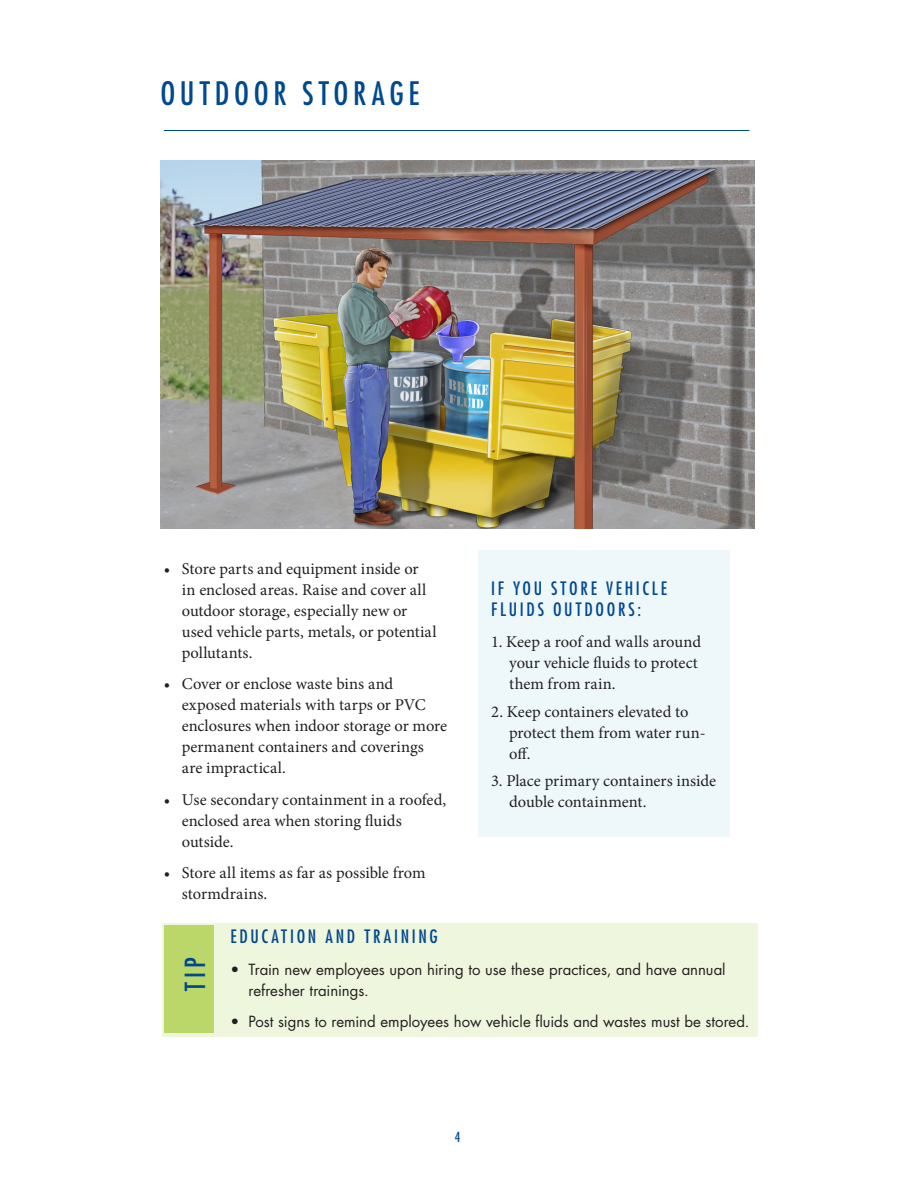
<style>
.page{position:relative;width:918px;height:1188px;background:#fff}
.page>*{position:absolute;margin:0;border:0;box-sizing:border-box;transform-origin:0 0}
._8_Bold_Blue_Bodycop{font:500 condensed 31.5px "Futura LT Pro";letter-spacing:.145em;color:#01498e}
._8_Bold_Blue_Bodycop-2{font:500 condensed 27px "Futura LT Pro";color:#01498e}
._8_Bold_Blue_Bodycop-3{font:500 condensed 18px/21px "Futura LT Pro";letter-spacing:.15em;color:#01498e}
._9_bulleted_bodycopy{font:16.5px/21px "Minion Pro";color:#231f20}
._9b_bulleted_tight_b{font:16.5px/21px "Minion Pro";color:#231f20}
._9_bulleted_bodycopy-2{font:15px/21px "Futura LT Pro";letter-spacing:-.005em;color:#231f20}
.t1{font:500 condensed 13.5px "Futura LT Pro";color:#01498e}
</style>
<div class="page">
<img style="left:160px;top:161px;width:594px;height:367px">
<hr style="left:164px;top:130px;width:585px;height:1px;background:#01498e">
<div style="left:478px;top:550px;width:252px;height:287px;background:#eef8fb"></div>
<div style="left:162px;top:923px;width:596px;height:114px;background:#eff6de"></div>
<div style="left:164px;top:925px;width:50px;height:108px;background:#bbd76a"></div>
<p class="_8_Bold_Blue_Bodycop" style="left:160px;top:72px;width:260px">OUTDOOR STORAGE</p>
<p class="_9_bulleted_bodycopy" style="left:182px;top:558px;width:256px;text-indent:-18px">• Store parts and equipment inside or in enclosed areas. Raise and cover all outdoor storage, especially new or used vehicle parts, metals, or potential pollutants.</p>
<p class="_9_bulleted_bodycopy" style="left:182px;top:674px;width:267px;text-indent:-18px">• Cover or enclose waste bins and exposed materials with tarps or PVC enclosures when indoor storage or more permanent containers and coverings are impractical.</p>
<p class="_9_bulleted_bodycopy" style="left:182px;top:789px;width:266px;text-indent:-18px">• Use secondary containment in a roofed, enclosed area when storing fluids outside.</p>
<p class="_9_bulleted_bodycopy" style="left:182px;top:863px;width:245px;text-indent:-18px">• Store all items as far as possible from stormdrains.</p>
<p class="_8_Bold_Blue_Bodycop-3" style="left:491px;top:577px;width:177px">IF YOU STORE VEHICLE<br>FLUIDS OUTDOORS:</p>
<p class="_9b_bulleted_tight_b" style="left:509px;top:632px;width:193px;text-indent:-18px">1. Keep a roof and walls around your vehicle fluids to protect them from rain.</p>
<p class="_9b_bulleted_tight_b" style="left:509px;top:701px;width:198px;text-indent:-18px">2. Keep containers elevated to protect them from water run&shy;off.</p>
<p class="_9b_bulleted_tight_b" style="left:509px;top:771px;width:208px;text-indent:-18px">3. Place primary containers inside double containment.</p>
<p class="_8_Bold_Blue_Bodycop-2" style="left:176px;top:991px;width:35px;rotate:-90deg">TIP</p>
<p class="_8_Bold_Blue_Bodycop-3" style="left:231px;top:926px;width:209px">EDUCATION AND TRAINING</p>
<p class="_9_bulleted_bodycopy-2" style="left:249px;top:958px;width:479px;text-indent:-18px">• Train new employees upon hiring to use these practices, and have annual refresher trainings.</p>
<p class="_9_bulleted_bodycopy-2" style="left:231px;top:1011px;width:520px">• Post signs to remind employees how vehicle fluids and wastes must be stored.</p>
<p class="t1" style="left:455px;top:1128px;width:7px">4</p>
</div>
